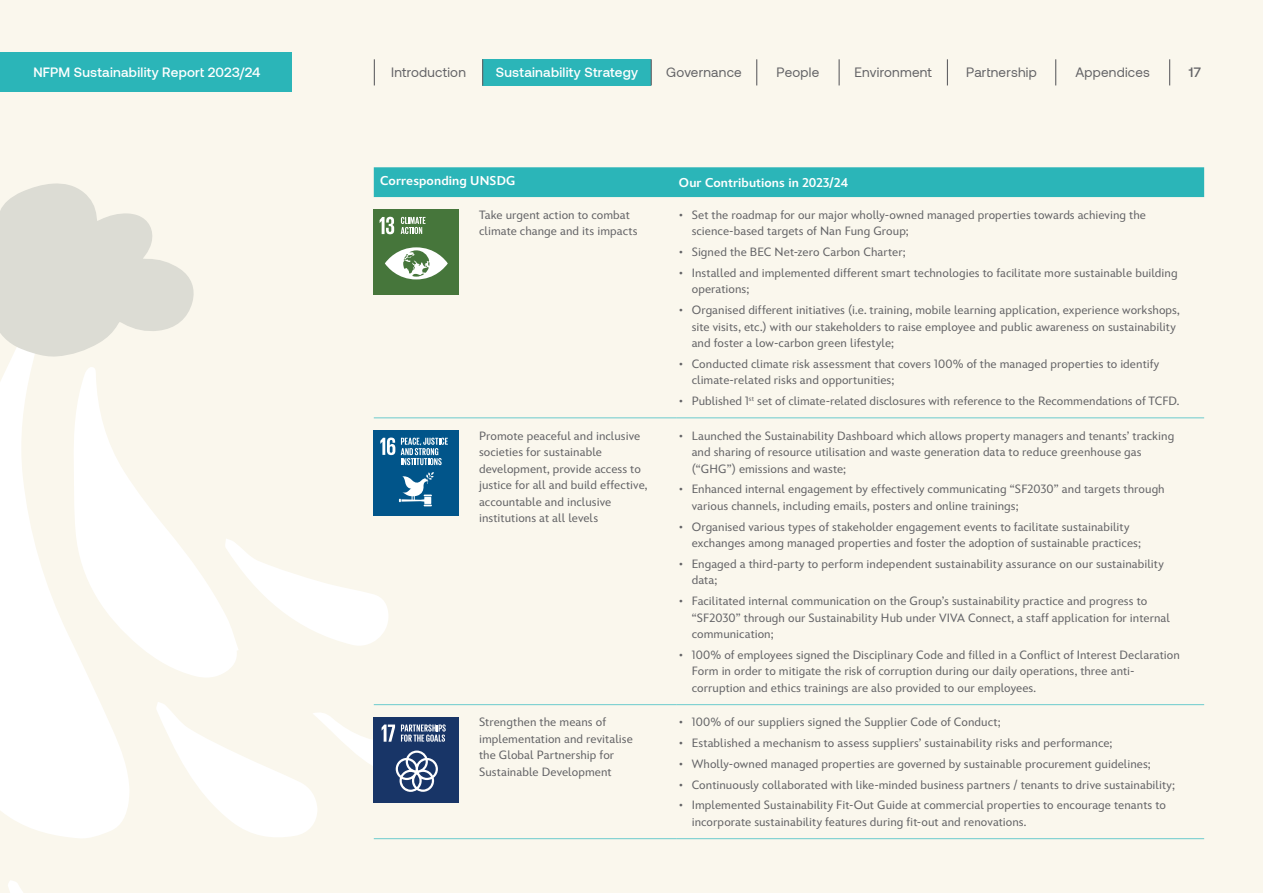
<style>
.page{position:relative;width:1263px;height:893px;background:#faf7ed}
.page>*{position:absolute;margin:0;border:0;box-sizing:border-box;transform-origin:0 0}
.t1{font:13.5px "Aeonik";letter-spacing:.015em;color:#636366}
.t2{font:500 13.5px "Aeonik";letter-spacing:.02em;color:#fff}
.t3{font:500 13.5px "Aeonik";color:#636366}
.Body{font:800 12.75px "Inspire TWDC";letter-spacing:.01em;color:#fff}
.Body-2{font:12px/16.5px "Inspire TWDC";letter-spacing:.005em;color:#636366}
.Cell_body{font:12px/16.5px "Inspire TWDC";letter-spacing:.005em;color:#636366}
</style>
<div class="page">
<div style="left:483px;top:59px;width:168px;height:26px;background:#2bb5b8"></div>
<svg style="left:374px;top:59px;width:1px;height:26px"></svg>
<svg style="left:482px;top:59px;width:1px;height:26px"></svg>
<svg style="left:651px;top:59px;width:1px;height:26px"></svg>
<svg style="left:756px;top:59px;width:1px;height:26px"></svg>
<hr style="left:838px;top:59px;width:2px;height:26px;background:#636366">
<svg style="left:947px;top:59px;width:1px;height:26px"></svg>
<svg style="left:1055px;top:59px;width:1px;height:26px"></svg>
<svg style="left:1169px;top:59px;width:1px;height:26px"></svg>
<svg style="left:8px;top:880px;width:15px;height:13px"></svg>
<svg style="left:0;top:357px;width:129px;height:481px;fill:#fff"></svg>
<svg style="left:239px;top:546px;width:149px;height:100px"></svg>
<svg style="left:73px;top:367px;width:166px;height:312px"></svg>
<div style="left:374px;top:167px;width:830px;height:30px;background:#2bb5b8"></div>
<hr style="left:374px;top:838px;width:103px;height:1px;background:#6bcbcd">
<hr style="left:477px;top:838px;width:200px;height:1px;background:#6bcbcd">
<hr style="left:677px;top:838px;width:527px;height:1px;background:#6bcbcd">
<hr style="left:374px;top:417px;width:103px;height:1px;background:#6bcbcd">
<hr style="left:477px;top:417px;width:200px;height:1px;background:#6bcbcd">
<hr style="left:677px;top:417px;width:527px;height:1px;background:#6bcbcd">
<hr style="left:374px;top:704px;width:103px;height:1px;background:#6bcbcd">
<hr style="left:477px;top:704px;width:200px;height:1px;background:#6bcbcd">
<hr style="left:677px;top:704px;width:527px;height:1px;background:#6bcbcd">
<div style="left:374px;top:210px;width:85px;height:85px;background:#46763b"></div>
<svg style="left:380px;top:217px;width:14px;height:17px"></svg>
<svg style="left:385px;top:247px;width:63px;height:32px"></svg>
<svg style="left:401px;top:217px;width:24px;height:17px"></svg>
<div style="left:374px;top:431px;width:85px;height:85px;background:#01558a"></div>
<svg style="left:380px;top:438px;width:15px;height:17px"></svg>
<svg style="left:401px;top:438px;width:47px;height:27px"></svg>
<svg style="left:399px;top:472px;width:35px;height:34px"></svg>
<div style="left:374px;top:717px;width:85px;height:85px;background:#183567"></div>
<svg style="left:156px;top:702px;width:295px;height:138px"></svg>
<svg style="left:0;top:183px;width:194px;height:174px"></svg>
<div style="left:0;top:52px;width:291px;height:39px;background:#2bb5b8"></div>
<p class="t2" style="left:33px;top:65px;width:229px">NFPM Sustainability Report 2023/24</p>
<p class="t1" style="left:391px;top:65px;width:76px">Introduction</p>
<p class="t2" style="left:496px;top:65px;width:144px">Sustainability Strategy</p>
<p class="t1" style="left:666px;top:65px;width:77px">Governance</p>
<p class="t1" style="left:777px;top:65px;width:44px">People</p>
<p class="t1" style="left:855px;top:65px;width:79px">Environment</p>
<p class="t1" style="left:966px;top:65px;width:72px">Partnership</p>
<p class="t1" style="left:1075px;top:65px;width:76px">Appendices</p>
<p class="t3" style="left:1189px;top:65px;width:14px">17</p>
<p class="Body" style="left:380px;top:173px;width:137px">Corresponding UNSDG</p>
<p class="Body" style="left:679px;top:174px;width:171px">Our Contributions in 2023/24</p>
<p class="Cell_body" style="left:479px;top:207px;width:160px">Take urgent action to combat climate change and its impacts</p>
<p class="Body-2" style="left:692px;top:207px;width:456px;text-indent:-13px">• Set the roadmap for our major wholly-owned managed properties towards achieving the science-based targets of Nan Fung Group;</p>
<p class="Body-2" style="left:679px;top:244px;width:228px">• Signed the BEC Net-zero Carbon Charter;</p>
<p class="Body-2" style="left:692px;top:265px;width:487px;text-indent:-13px">• Installed and implemented different smart technologies to facilitate more sustainable building operations;</p>
<p class="Body-2" style="left:692px;top:302px;width:490px;text-indent:-13px">• Organised different initiatives (i.e. training, mobile learning application, experience workshops, site visits, etc.) with our stakeholders to raise employee and public awareness on sustainability and foster a low-carbon green lifestyle;</p>
<p class="Body-2" style="left:692px;top:356px;width:469px;text-indent:-13px">• Conducted climate risk assessment that covers 100% of the managed properties to identify climate-related risks and opportunities;</p>
<p class="Body-2" style="left:679px;top:393px;width:502px">• Published 1<sup>st</sup> set of climate-related disclosures with reference to the Recommendations of TCFD.</p>
<p class="Cell_body" style="left:479px;top:427px;width:170px">Promote peaceful and inclusive societies for sustainable development, provide access to justice for all and build effective, accountable and inclusive institutions at all levels</p>
<p class="Body-2" style="left:692px;top:427px;width:484px;text-indent:-13px">• Launched the Sustainability Dashboard which allows property managers and tenants’ tracking and sharing of resource utilisation and waste generation data to reduce greenhouse gas (“GHG”) emissions and waste;</p>
<p class="Body-2" style="left:692px;top:481px;width:474px;text-indent:-13px">• Enhanced internal engagement by effectively communicating “SF2030” and targets through various channels, including emails, posters and online trainings;</p>
<p class="Body-2" style="left:692px;top:518px;width:451px;text-indent:-13px">• Organised various types of stakeholder engagement events to facilitate sustainability exchanges among managed properties and foster the adoption of sustainable practices;</p>
<p class="Body-2" style="left:692px;top:556px;width:474px;text-indent:-13px">• Engaged a third-party to perform independent sustainability assurance on our sustainability data;</p>
<p class="Body-2" style="left:692px;top:593px;width:480px;text-indent:-13px">• Facilitated internal communication on the Group’s sustainability practice and progress to “SF2030” through our Sustainability Hub under VIVA Connect, a staff application for internal communication;</p>
<p class="Body-2" style="left:692px;top:647px;width:490px;text-indent:-13px">• 100% of employees signed the Disciplinary Code and filled in a Conflict of Interest Declaration<br>Form in order to mitigate the risk of corruption during our daily operations, three anti&shy;corruption and ethics trainings are also provided to our employees.</p>
<p class="Cell_body" style="left:479px;top:714px;width:155px">Strengthen the means of implementation and revitalise the Global Partnership for<br>Sustainable Development</p>
<p class="Body-2" style="left:679px;top:714px;width:323px">• 100% of our suppliers signed the Supplier Code of Conduct;</p>
<p class="Body-2" style="left:679px;top:735px;width:435px">• Established a mechanism to assess suppliers’ sustainability risks and performance;</p>
<p class="Body-2" style="left:679px;top:756px;width:473px">• Wholly-owned managed properties are governed by sustainable procurement guidelines;</p>
<p class="Body-2" style="left:679px;top:776px;width:498px">• Continuously collaborated with like-minded business partners / tenants to drive sustainability;</p>
<p class="Body-2" style="left:692px;top:797px;width:476px;text-indent:-13px">• Implemented Sustainability Fit-Out Guide at commercial properties to encourage tenants to incorporate sustainability features during fit-out and renovations.</p>
</div>
